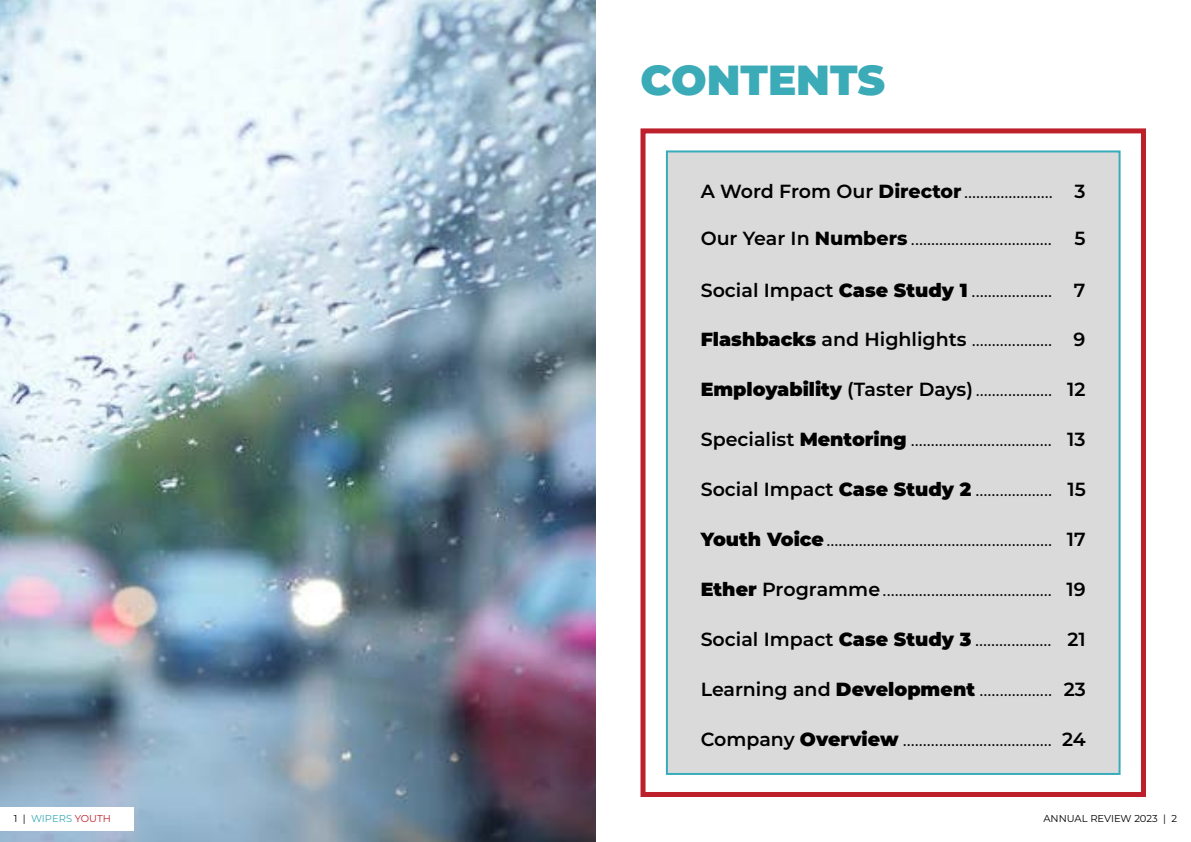
<style>
.page{position:relative;width:1191px;height:842px;background:#fff}
.page>*{position:absolute;margin:0;border:0;box-sizing:border-box;transform-origin:0 0}
.t1{font:900 42px "Montserrat";color:#3babb7}
.t2{font:19px "Montserrat";color:#000}
.t3{font:600 19px "Montserrat";color:#000}
.t4{font:10px "Montserrat";color:#000}
.t5{font:10px "Montserrat";color:#3babb7}
.s1{font-weight:600}
.s2{font-weight:800}
.s3{font-weight:900}
.s4{color:#000}
.s5{color:#be1f2b}
</style>
<div class="page">
<div style="left:640px;top:128px;width:506px;height:669px;border:5px solid #bd1f2b"></div>
<div style="left:665px;top:150px;width:456px;height:625px;background:#dadada"></div>
<img style="left:0;top:0;width:595px;height:842px">
<div style="left:0;top:807px;width:133px;height:23px;background:#fff"></div>
<h1 class="t1" style="left:640px;top:48px;width:246px">CONTENTS</h1>
<p class="t2" style="left:700px;top:178px;width:353px"><span class="s1">A Word From Our</span> <span class="s2">Director</span> ......................</p>
<p class="t2" style="left:700px;top:225px;width:353px"><span class="s1">Our Year In</span> <span class="s2">Numbers</span> ...................................</p>
<p class="t2" style="left:700px;top:277px;width:353px"><span class="s1">Social Impact</span> <span class="s3">Case Study 1</span> ....................</p>
<p class="t2" style="left:700px;top:327px;width:353px"><span class="s3">Flashbacks</span> <span class="s1">and Highlights</span> ....................</p>
<p class="t2" style="left:700px;top:376px;width:353px"><span class="s3">Employability</span> <span class="s1">(Taster Days)</span>...................</p>
<p class="t2" style="left:700px;top:426px;width:352px"><span class="s1">Specialist</span> <span class="s3">Mentoring</span> ...................................</p>
<p class="t3" style="left:1074px;top:177px;width:13px">3</p>
<p class="t3" style="left:1074px;top:225px;width:13px">5</p>
<p class="t3" style="left:1074px;top:277px;width:13px">7</p>
<p class="t3" style="left:1073px;top:326px;width:13px">9</p>
<p class="t3" style="left:1067px;top:376px;width:20px">12</p>
<p class="t3" style="left:1067px;top:426px;width:20px">13</p>
<p class="t2" style="left:700px;top:476px;width:353px"><span class="s1">Social Impact</span> <span class="s3">Case Study 2</span> ...................</p>
<p class="t3" style="left:1067px;top:476px;width:20px">15</p>
<p class="t2" style="left:700px;top:527px;width:353px"><span class="s3">Youth Voice</span>........................................................</p>
<p class="t2" style="left:700px;top:576px;width:353px"><span class="s3">Ether</span> <span class="s1">Programme</span>..........................................</p>
<p class="t2" style="left:700px;top:626px;width:352px"><span class="s1">Social Impact</span> <span class="s3">Case Study 3</span> ...................</p>
<p class="t2" style="left:700px;top:676px;width:353px"><span class="s1">Learning and</span> <span class="s3">Development</span> ..................</p>
<p class="t2" style="left:700px;top:726px;width:352px"><span class="s1">Company</span> <span class="s3">Overview</span> .....................................</p>
<p class="t3" style="left:1067px;top:526px;width:20px">17</p>
<p class="t3" style="left:1066px;top:576px;width:21px">19</p>
<p class="t3" style="left:1067px;top:626px;width:20px">21</p>
<p class="t3" style="left:1063px;top:676px;width:24px">23</p>
<p class="t3" style="left:1062px;top:725px;width:25px">24</p>
<p class="t5" style="left:14px;top:812px;width:98px"><span class="s4">1 |</span> WIPERS <span class="s5">YOUTH</span></p>
<p class="t4" style="left:1043px;top:812px;width:135px">ANNUAL REVIEW 2023 | 2</p>
</div>
